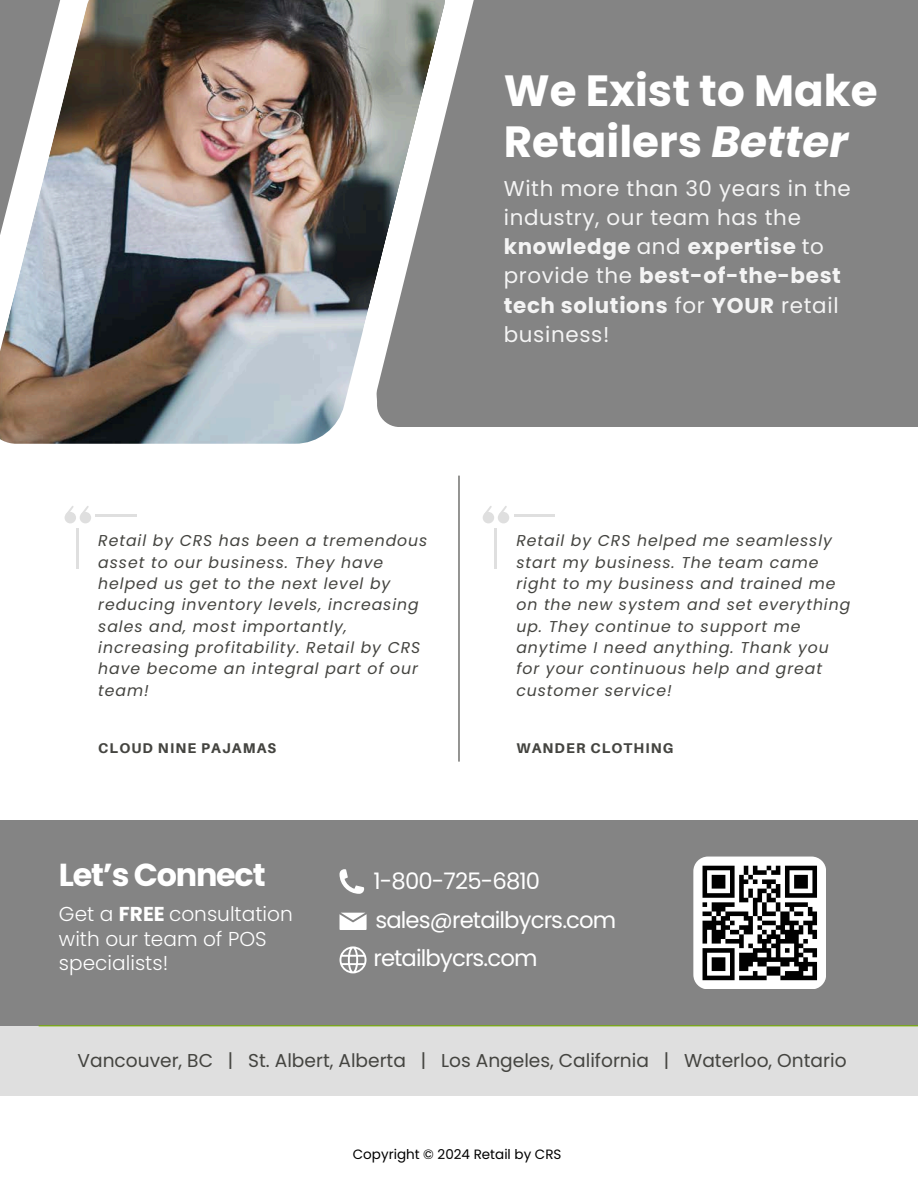
<style>
.page{position:relative;width:918px;height:1188px;background:#fff}
.page>*{position:absolute;margin:0;border:0;box-sizing:border-box;transform-origin:0 0}
.t1{font:700 43.65px/51.8px "Poppins";color:#fff}
.t2{font:700 31.8px "Poppins";letter-spacing:-.04em;color:#fff}
.t3{font:22.8px "Poppins";letter-spacing:-.04em;color:#fff}
.t4{font:21.45px/29.2px "Poppins";letter-spacing:.03em;color:#f4f4f4}
.t5{font:300 20.1px/24.8px "Poppins";color:#fff}
.t6{font:18.6px "Poppins";color:#444440}
.t7{font:italic 15.75px/21.3px "Poppins";letter-spacing:.06em;color:#444440}
.t8{font:800 14.1px "Aileron";letter-spacing:.08em;color:#444440}
.t9{font:13.5px "Poppins";color:#000}
.s1{font-style:italic}
.s2{font-weight:700}
</style>
<div class="page">
<div style="left:0;top:1025px;width:918px;height:71px;background:#dfdfdf"></div>
<div style="left:0;top:820px;width:918px;height:206px;background:#848484"></div>
<hr style="left:39px;top:1025px;width:879px;height:1px;background:#77af00">
<img style="left:0;top:0;width:363px;height:444px">
<svg style="left:363px;top:0;width:12px;height:329px;background:#797e7d"></svg>
<svg style="left:0;top:0;width:89px;height:344px"></svg>
<svg style="left:376px;top:0;width:542px;height:427px;background:#898989"></svg>
<svg style="left:340px;top:913px;width:27px;height:17px"></svg>
<svg style="left:340px;top:869px;width:24px;height:25px"></svg>
<svg style="left:340px;top:946px;width:27px;height:27px"></svg>
<div style="left:498px;top:512px;width:11px;height:11px;background:#dfdfdf;border-radius:50%"></div>
<svg style="left:499px;top:506px;width:8px;height:8px"></svg>
<div style="left:483px;top:512px;width:11px;height:11px;background:#dfdfdf;border-radius:50%"></div>
<svg style="left:484px;top:506px;width:8px;height:8px"></svg>
<hr style="left:495px;top:528px;width:2px;height:41px;background:#dfdfdf">
<hr style="left:514px;top:514px;width:41px;height:2px;background:#dfdfdf">
<hr style="left:458px;top:476px;width:2px;height:286px;background:#444440">
<div style="left:80px;top:512px;width:11px;height:11px;background:#dfdfdf;border-radius:50%"></div>
<svg style="left:81px;top:506px;width:8px;height:8px"></svg>
<div style="left:65px;top:512px;width:11px;height:11px;background:#dfdfdf;border-radius:50%"></div>
<svg style="left:66px;top:506px;width:8px;height:8px"></svg>
<hr style="left:77px;top:528px;width:2px;height:41px;background:#dfdfdf">
<hr style="left:96px;top:514px;width:41px;height:2px;background:#dfdfdf">
<div style="left:693px;top:857px;width:133px;height:132px;background:#fff;border-radius:15px"></div>
<svg style="left:702px;top:865px;width:115px;height:116px"></svg>
<h5 class="t7" style="left:98px;top:530px;width:331px">Retail by CRS has been a tremendous asset to our business. They have helped us get to the next level by reducing inventory levels, increasing sales and, most importantly, increasing profitability. Retail by CRS have become an integral part of our team!</h5>
<h6 class="t8" style="left:98px;top:739px;width:179px">CLOUD NINE PAJAMAS</h6>
<h5 class="t1" style="left:504px;top:65px;width:375px">We Exist to Make<br>Retailers <span class="s1">Better</span></h5>
<h6 class="t4" style="left:504px;top:173px;width:348px">With more than 30 years in the industry, our team has the <span class="s2">knowledge</span> and <span class="s2">expertise</span> to provide the <span class="s2">best-of-the-best tech solutions</span> for <span class="s2">YOUR</span> retail business!</h6>
<h3 class="t7" style="left:516px;top:530px;width:335px">Retail by CRS helped me seamlessly start my business. The team came right to my business and trained me on the new system and set everything up. They continue to support me anytime I need anything. Thank you for your continuous help and great customer service!</h3>
<p class="t8" style="left:516px;top:739px;width:158px">WANDER CLOTHING</p>
<p class="t2" style="left:59px;top:853px;width:208px">Let’s Connect</p>
<p class="t5" style="left:59px;top:901px;width:235px">Get a <span class="s2">FREE</span> consultation with our team of POS specialists!</p>
<p class="t3" style="left:374px;top:865px;width:168px">1-800-725-6810</p>
<p class="t3" style="left:375px;top:904px;width:242px">sales@retailbycrs.com</p>
<h1 class="t3" style="left:373px;top:942px;width:166px">retailbycrs.com</h1>
<h2 class="t6" style="left:78px;top:1047px;width:771px">Vancouver, BC | St. Albert, Alberta | Los Angeles, California | Waterloo, Ontario</h2>
<h4 class="t9" style="left:353px;top:1145px;width:210px">Copyright © 2024 Retail by CRS</h4>
</div>
